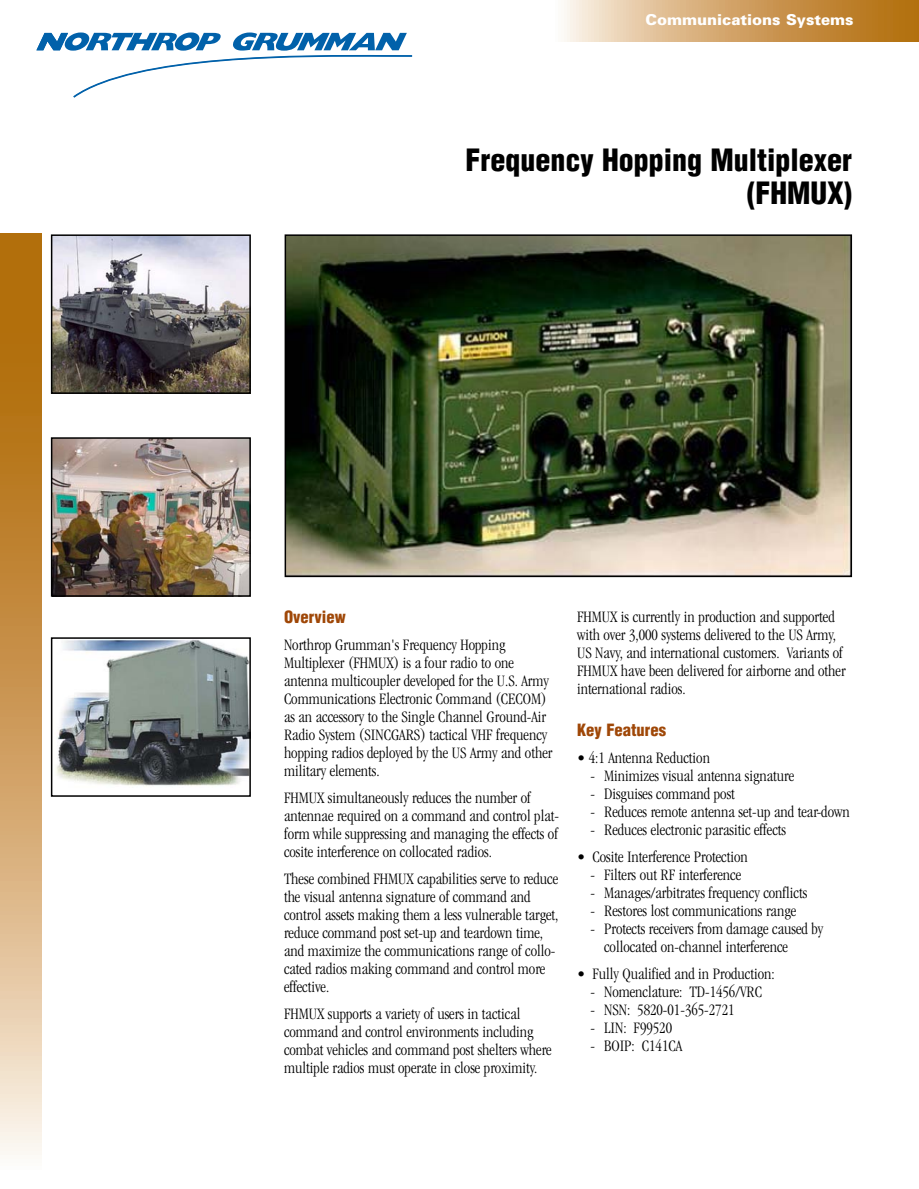
<style>
.page{position:relative;width:919px;height:1189px;background:#fff}
.page>*{position:absolute;margin:0;border:0;box-sizing:border-box;transform-origin:0 0}
.t1{font:900 condensed 30px/33px "Helvetica";color:#000;text-align:right}
.t2{font:300 condensed 16.5px/18px "Garamond";color:#000}
.t3{font:900 condensed 16.5px "Helvetica";color:#9f4707}
.t4{font:900 15px "Univers";color:#fff}
</style>
<div class="page">
<img style="left:0;top:0;width:918px;height:1155px">
<p class="t4" style="left:645px;top:14px;width:209px">Communications Systems</p>
<h1 class="t1" style="left:465px;top:144px;width:388px">Frequency Hopping Multiplexer (FHMUX)</h1>
<p class="t3" style="left:284px;top:608px;width:63px">Overview</p>
<p class="t2" style="left:284px;top:637px;width:270px">Northrop Grumman's Frequency Hopping Multiplexer (FHMUX) is a four radio to one antenna multicoupler developed for the U.S. Army Communications Electronic Command (CECOM) as an accessory to the Single Channel Ground-Air Radio System (SINCGARS) tactical VHF frequency hopping radios deployed by the US Army and other military elements.</p>
<p class="t2" style="left:284px;top:790px;width:276px">FHMUX simultaneously reduces the number of antennae required on a command and control plat&shy;form while suppressing and managing the effects of cosite interference on collocated radios.</p>
<p class="t2" style="left:284px;top:871px;width:276px">These combined FHMUX capabilities serve to reduce the visual antenna signature of command and control assets making them a less vulnerable target, reduce command post set-up and teardown time, and maximize the communications range of collo&shy;cated radios making command and control more effective.</p>
<p class="t2" style="left:284px;top:1006px;width:269px">FHMUX supports a variety of users in tactical command and control environments including combat vehicles and command post shelters where multiple radios must operate in close proximity.</p>
<p class="t2" style="left:577px;top:609px;width:270px">FHMUX is currently in production and supported with over 3,000 systems delivered to the US Army, US Navy, and international customers. Variants of FHMUX have been delivered for airborne and other international radios.</p>
<p class="t3" style="left:577px;top:721px;width:90px">Key Features</p>
<p class="t2" style="left:577px;top:750px;width:134px">• 4:1 Antenna Reduction</p>
<p class="t2" style="left:590px;top:768px;width:205px">- Minimizes visual antenna signature</p>
<p class="t2" style="left:590px;top:786px;width:146px">- Disguises command post</p>
<p class="t2" style="left:590px;top:804px;width:260px">- Reduces remote antenna set-up and tear-down</p>
<p class="t2" style="left:590px;top:822px;width:197px">- Reduces electronic parasitic effects</p>
<p class="t2" style="left:577px;top:849px;width:172px">• Cosite Interference Protection</p>
<p class="t2" style="left:590px;top:867px;width:152px">- Filters out RF interference</p>
<p class="t2" style="left:590px;top:885px;width:218px">- Manages/arbitrates frequency conflicts</p>
<p class="t2" style="left:590px;top:903px;width:207px">- Restores lost communications range</p>
<p class="t2" style="left:604px;top:921px;width:221px;text-indent:-14px">- Protects receivers from damage caused by collocated on-channel interference</p>
<p class="t2" style="left:577px;top:966px;width:199px">• Fully Qualified and in Production:</p>
<p class="t2" style="left:590px;top:984px;width:173px">- Nomenclature: TD-1456/VRC</p>
<p class="t2" style="left:590px;top:1002px;width:145px">- NSN: 5820-01-365-2721</p>
<p class="t2" style="left:590px;top:1020px;width:83px">- LIN: F99520</p>
<p class="t2" style="left:590px;top:1038px;width:93px">- BOIP: C141CA</p>
</div>
